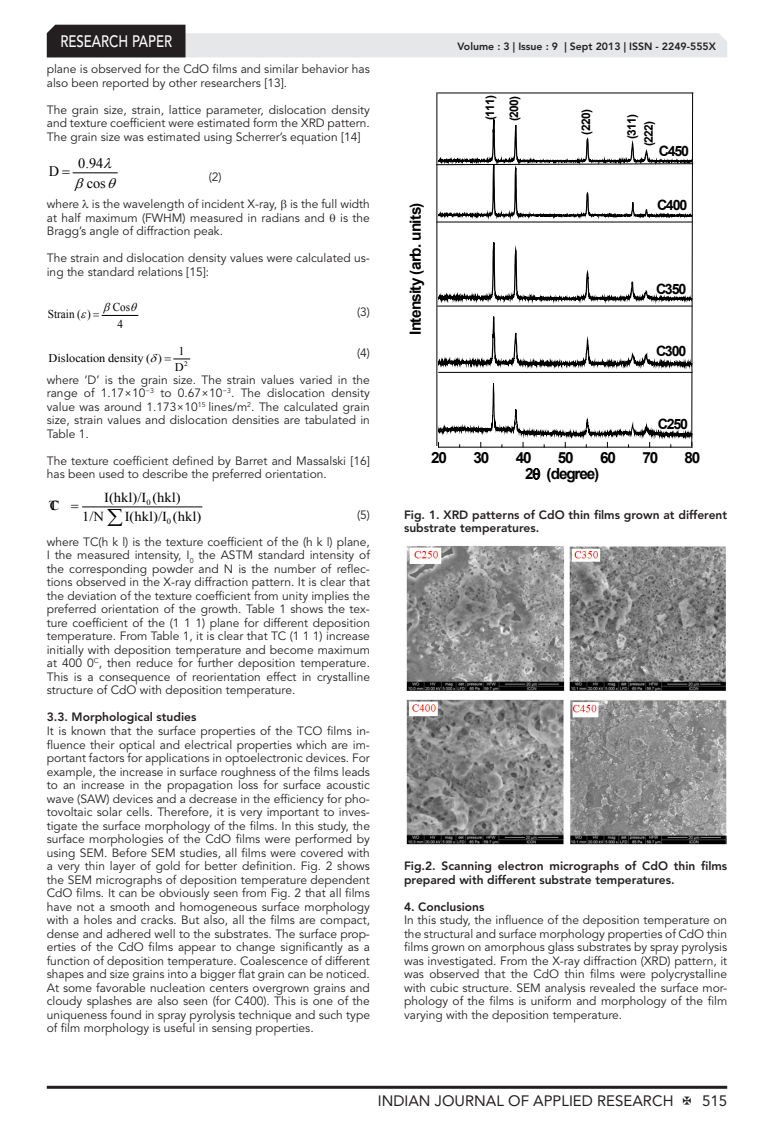
<style>
.page{position:relative;width:774px;height:1136px;background:#fff}
.page>*{position:absolute;margin:0;border:0;box-sizing:border-box;transform-origin:0 0}
.t1{font:500 16.5px "Avenir LT Std";color:#fff;scale:.8 1}
.t2{font:700 15.3px "Arial";letter-spacing:-.06em;color:#000}
.t3{font:15px "Avenir LT Std";color:#231f20}
.t4{font:14.4px "Times New Roman";color:#000}
.t5{font:700 14.25px "Arial";letter-spacing:-.08em;color:#000}
.Root{font:13.65px "Times New Roman";color:#000;scale:1.07 1}
.Body_Text{font:12px/13.5px "Avenir LT Std";color:#231f20;text-align:justify}
.Bold{font:800 12px/13.5px "Avenir LT Std";color:#231f20}
.t6{font:12px "Times New Roman";color:#000;scale:.93 1}
.t7{font:700 11.85px/24px "Arial";letter-spacing:-.055em;color:#000}
.t8{font:11.7px "Times New Roman";color:#000;scale:1.05 1}
.t9{font:800 10.5px "Avenir LT Std";color:#231f20}
.Root-2{font:7.95px "Times New Roman";color:#000;scale:1.07 1}
.t10{font:6.9px "Times New Roman";color:#000;scale:1.05 1}
</style>
<div class="page">
<hr style="left:47px;top:1085px;width:680px;height:3px;background:#231f20">
<svg style="left:47px;top:25px;width:680px;height:32px"></svg>
<hr style="left:73px;top:172px;width:44px;height:1px;background:#000">
<hr style="left:102px;top:315px;width:36px;height:1px;background:#000">
<hr style="left:83px;top:506px;width:119px;height:1px;background:#000">
<svg style="left:436px;top:92px;width:257px;height:356px"></svg>
<hr style="left:438px;top:93px;width:255px;height:1px;background:#000">
<hr style="left:437px;top:222px;width:255px;height:1px;background:#000">
<hr style="left:438px;top:306px;width:254px;height:1px;background:#000">
<hr style="left:436px;top:93px;width:1px;height:352px;background:#000">
<img style="left:406px;top:546px;width:320px;height:299px">
<svg style="left:72px;top:172px;width:13px;height:2px"></svg>
<svg style="left:173px;top:358px;width:17px;height:2px"></svg>
<svg style="left:533px;top:468px;width:7px;height:12px"></svg>
<h1 class="t1" style="left:60px;top:32px;width:141px">RESEARCH PAPER</h1>
<p class="Body_Text" style="left:47px;top:62px;width:325px">plane is observed for the CdO films and similar behavior has also been reported by other researchers [13].</p>
<p class="Body_Text" style="left:47px;top:103px;width:325px">The grain size, strain, lattice parameter, dislocation density and texture coefficient were estimated form the XRD pattern.<br>The grain size was estimated using Scherrer’s equation [14]</p>
<p class="t4" style="left:87px;top:173px;width:21px">cos</p>
<p class="t4" style="left:78px;top:153px;width:27px">0.94</p>
<p class="t4" style="left:49px;top:162px;width:12px">D</p>
<p class="Body_Text" style="left:209px;top:170px;width:14px">(2)</p>
<p class="Body_Text" style="left:47px;top:197px;width:325px">where is the wavelength of incident X-ray, is the full width at half maximum (FWHM) measured in radians and</p>
<p class="Body_Text" style="left:340px;top:211px;width:31px">is the</p>
<p class="Body_Text" style="left:47px;top:224px;width:178px">Bragg’s angle of diffraction peak.</p>
<p class="Body_Text" style="left:47px;top:251px;width:325px">The strain and dislocation density values were calculated us&shy;ing the standard relations [15]:</p>
<p class="t6" style="left:113px;top:299px;width:20px">Cos</p>
<p class="t6" style="left:48px;top:306px;width:48px">Strain ( )</p>
<p class="Body_Text" style="left:357px;top:305px;width:14px">(3)</p>
<p class="t6" style="left:117px;top:316px;width:8px">4</p>
<p class="t8" style="left:179px;top:343px;width:7px">1</p>
<p class="Body_Text" style="left:357px;top:346px;width:14px">(4)</p>
<p class="Body_Text" style="left:47px;top:373px;width:325px">where ‘D’ is the grain size. The strain values varied in the range of 1.17×10<sup>−3</sup> to 0.67×10<sup>−3</sup>. The dislocation density value was around 1.173×10<sup>15</sup> lines/m<sup>2</sup>. The calculated grain size, strain values and dislocation densities are tabulated in Table 1.</p>
<p class="Body_Text" style="left:47px;top:454px;width:325px">The texture coefficient defined by Barret and Massalski [16] has been used to describe the preferred orientation.</p>
<p class="Root" style="left:82px;top:507px;width:22px">1/N</p>
<p class="Root" style="left:125px;top:507px;width:73px">I(hkl)/I (hkl)</p>
<p class="t8" style="left:49px;top:350px;width:109px">Dislocation density ( )</p>
<p class="t10" style="left:184px;top:359px;width:5px">2</p>
<p class="t8" style="left:175px;top:359px;width:10px">D</p>
<p class="Root" style="left:104px;top:488px;width:73px">I(hkl)/I (hkl)</p>
<p class="Root-2" style="left:146px;top:497px;width:5px">0</p>
<p class="Root" style="left:49px;top:496px;width:12px">TC</p>
<p class="Body_Text" style="left:357px;top:508px;width:14px">(5)</p>
<p class="Body_Text" style="left:47px;top:535px;width:325px">where TC(h k l) is the texture coefficient of the (h k l) plane, I the measured intensity, I<sub>0</sub> the ASTM standard intensity of the corresponding powder and N is the number of reflec&shy;tions observed in the X-ray diffraction pattern. It is clear that the deviation of the texture coefficient from unity implies the preferred orientation of the growth. Table 1 shows the tex&shy;ture coefficient of the (1 1 1) plane for different deposition temperature. From Table 1, it is clear that TC (1 1 1) increase initially with deposition temperature and become maximum at 400 0<sup>C</sup>, then reduce for further deposition temperature.<br>This is a consequence of reorientation effect in crystalline structure of CdO with deposition temperature.</p>
<p class="Bold" style="left:47px;top:710px;width:151px">3.3. Morphological studies</p>
<p class="Body_Text" style="left:47px;top:724px;width:325px">It is known that the surface properties of the TCO films in&shy;fluence their optical and electrical properties which are im&shy;portant factors for applications in optoelectronic devices. For example, the increase in surface roughness of the films leads to an increase in the propagation loss for surface acoustic wave (SAW) devices and a decrease in the efficiency for pho&shy;tovoltaic solar cells. Therefore, it is very important to inves&shy;tigate the surface morphology of the films. In this study, the surface morphologies of the CdO films were performed by using SEM. Before SEM studies, all films were covered with a very thin layer of gold for better definition. Fig. 2 shows the SEM micrographs of deposition temperature dependent CdO films. It can be obviously seen from Fig. 2 that all films have not a smooth and homogeneous surface morphology with a holes and cracks. But also, all the films are compact, dense and adhered well to the substrates. The surface prop&shy;erties of the CdO films appear to change significantly as a function of deposition temperature. Coalescence of different shapes and size grains into a bigger flat grain can be noticed.<br>At some favorable nucleation centers overgrown grains and cloudy splashes are also seen (for C400). This is one of the uniqueness found in spray pyrolysis technique and such type of film morphology is useful in sensing properties.</p>
<p class="Root-2" style="left:167px;top:516px;width:5px">0</p>
<p class="t9" style="left:457px;top:41px;width:260px">Volume : 3 | Issue : 9 | Sept 2013 | ISSN - 2249-555X</p>
<p class="t2" style="left:405px;top:335px;width:134px;rotate:-90deg">Intensity (arb. units)</p>
<p class="t7" style="left:478px;top:121px;width:28px;rotate:-90deg">(111) (200)</p>
<p class="t7" style="left:574px;top:135px;width:27px;rotate:-90deg">(220)</p>
<p class="t7" style="left:624px;top:146px;width:34px;line-height:16.8px;text-indent:7px;rotate:-90deg">(311) (222)</p>
<p class="t5" style="left:659px;top:141px;width:32px">C450</p>
<p class="t5" style="left:657px;top:196px;width:32px">C400</p>
<p class="t5" style="left:656px;top:279px;width:32px">C350</p>
<p class="t5" style="left:656px;top:341px;width:32px">C300</p>
<p class="t5" style="left:658px;top:414px;width:32px">C250</p>
<p class="t2" style="left:431px;top:447px;width:17px">20</p>
<p class="t2" style="left:473px;top:447px;width:17px">30</p>
<p class="t2" style="left:516px;top:447px;width:17px">40</p>
<p class="t2" style="left:558px;top:447px;width:17px">50</p>
<p class="t2" style="left:600px;top:447px;width:17px">60</p>
<p class="t2" style="left:642px;top:447px;width:17px">70</p>
<p class="t2" style="left:684px;top:447px;width:17px">80</p>
<p class="t2" style="left:525px;top:463px;width:76px">2 (degree)</p>
<p class="Bold" style="left:404px;top:508px;width:325px">Fig. 1. XRD patterns of CdO thin films grown at different substrate temperatures.</p>
<p class="Bold" style="left:404px;top:859px;width:325px">Fig.2. Scanning electron micrographs of CdO thin films prepared with different substrate temperatures.</p>
<p class="Bold" style="left:404px;top:899px;width:82px">4. Conclusions</p>
<p class="Body_Text" style="left:404px;top:913px;width:325px">In this study, the influence of the deposition temperature on the structural and surface morphology properties of CdO thin films grown on amorphous glass substrates by spray pyrolysis was investigated. From the X-ray diffraction (XRD) pattern, it was observed that the CdO thin films were polycrystalline with cubic structure. SEM analysis revealed the surface mor&shy;phology of the films is uniform and morphology of the film varying with the deposition temperature.</p>
<p class="t3" style="left:378px;top:1091px;width:297px">INDIAN JOURNAL OF APPLIED RESEARCH</p>
<p class="t3" style="left:702px;top:1091px;width:27px">515</p>
</div>
